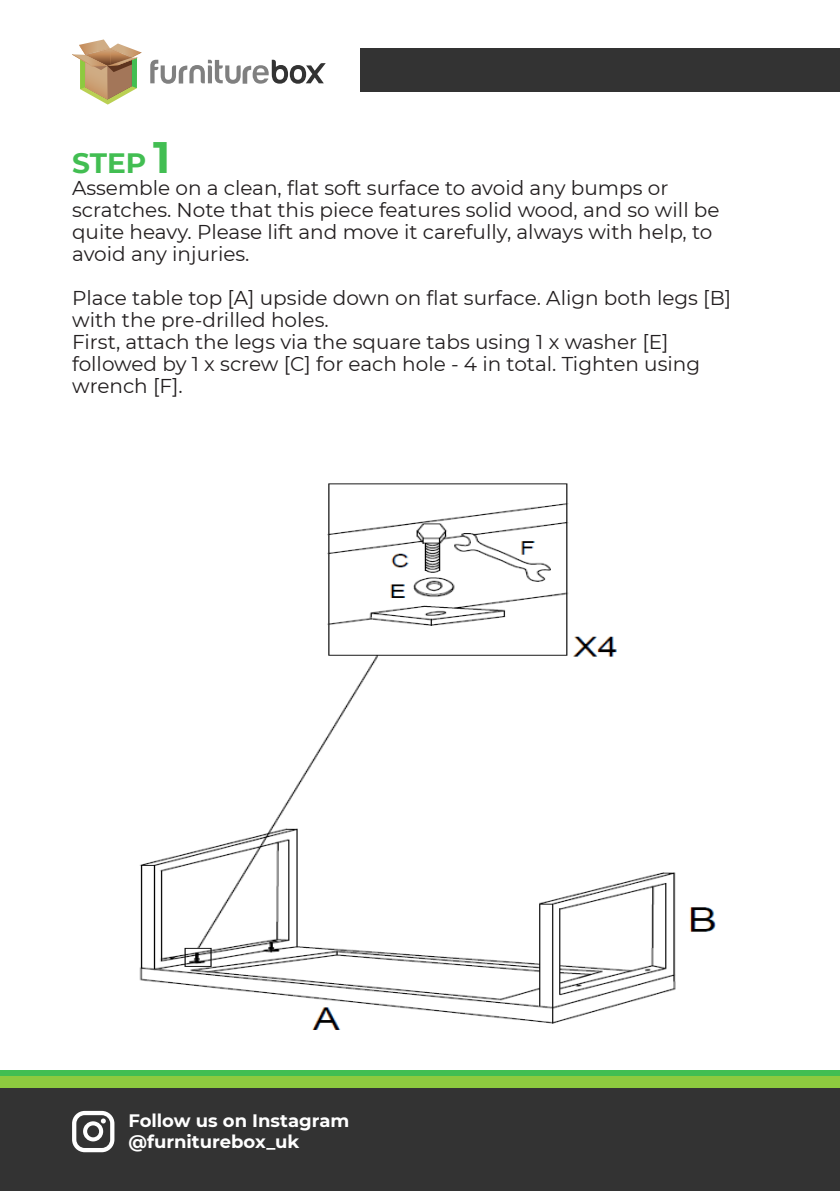
<style>
.page{position:relative;width:840px;height:1191px;background:#fff}
.page>*{position:absolute;margin:0;border:0;box-sizing:border-box;transform-origin:0 0}
.t1{font:700 28px "Montserrat";color:#42be52}
.t2{font:20px/22px "Montserrat";color:#231f20}
.t3{font:700 18px "Montserrat";color:#fff}
.s1{font-size:44px}
</style>
<div class="page">
<div style="left:0;top:1070px;width:839px;height:121px;background:#42be52"></div>
<div style="left:0;top:1076px;width:839px;height:115px;background:#8dca3f"></div>
<div style="left:0;top:1089px;width:839px;height:102px;background:#333"></div>
<svg style="left:72px;top:1110px;width:42px;height:42px"></svg>
<svg style="left:72px;top:39px;width:69px;height:66px"></svg>
<svg style="left:150px;top:60px;width:175px;height:24px"></svg>
<div style="left:360px;top:49px;width:479px;height:43px;background:#333"></div>
<img style="left:139px;top:483px;width:577px;height:547px">
<p class="t1" style="left:72px;top:143px;width:100px">STEP <span class="s1">1</span></p>
<p class="t2" style="left:72px;top:176px;width:648px">Assemble on a clean, flat soft surface to avoid any bumps or scratches. Note that this piece features solid wood, and so will be quite heavy. Please lift and move it carefully, always with help, to avoid any injuries.</p>
<p class="t2" style="left:72px;top:286px;width:660px">Place table top [A] upside down on flat surface. Align both legs [B] with the pre-drilled holes.</p>
<p class="t2" style="left:72px;top:330px;width:629px">First, attach the legs via the square tabs using 1 x washer [E] followed by 1 x screw [C] for each hole - 4 in total. Tighten using wrench [F].</p>
<p class="t3" style="left:128px;top:1107px;width:222px">Follow us on Instagram</p>
<p class="t3" style="left:128px;top:1128px;width:172px">@furniturebox_uk</p>
</div>
